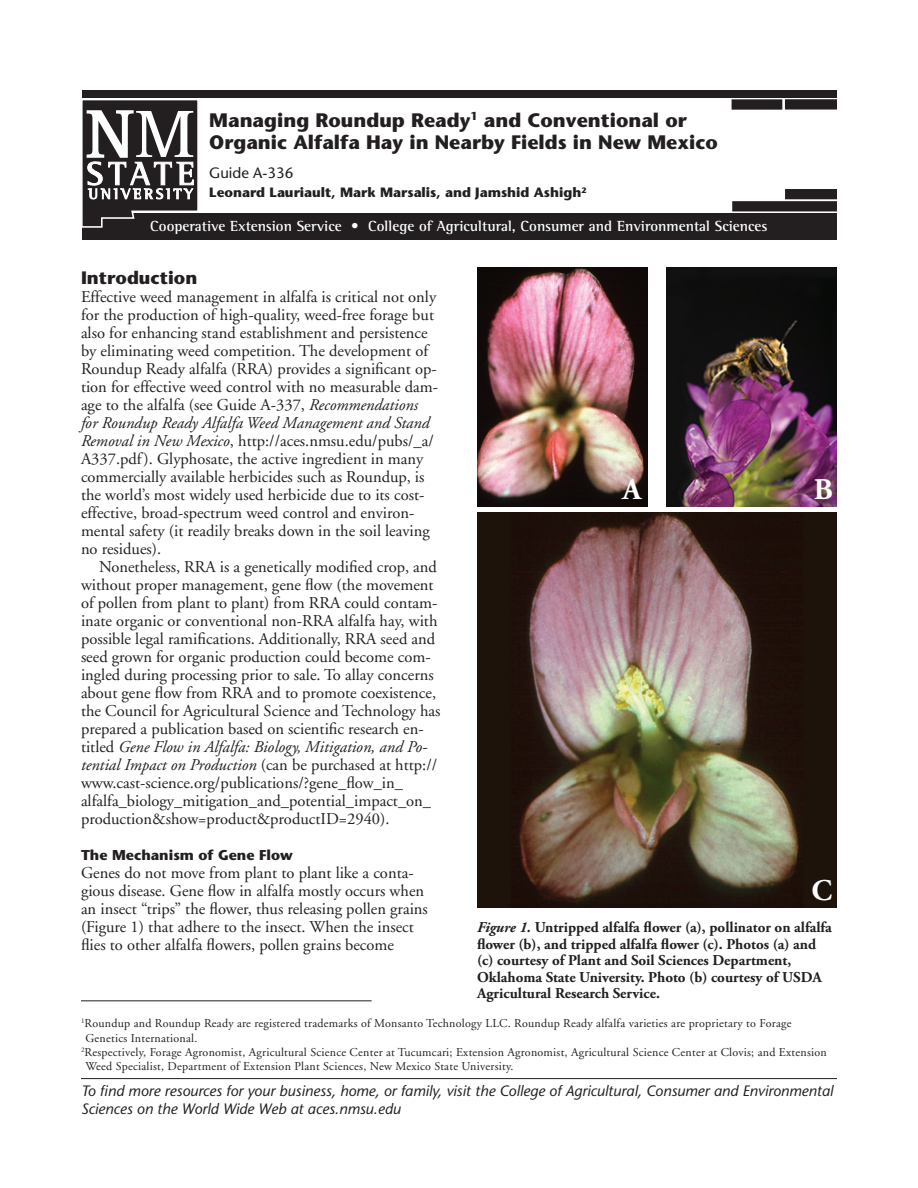
<style>
.page{position:relative;width:918px;height:1188px;background:#fff}
.page>*{position:absolute;margin:0;border:0;box-sizing:border-box;transform-origin:0 0}
.B_Body_Text_12_13_no{font:700 30px "Adobe Garamond";color:#fff}
.t1{font:700 19.5px/22.5px "Stone Sans";color:#231f20}
.A_Subtitle1_11_12_TI{font:700 18px "Stone Sans";color:#231f20}
.A_Body_Text_11_12_no{font:16.5px/18px "Adobe Garamond";color:#231f20}
.A_Body_Text_11_12{font:16.5px/18px "Adobe Garamond";color:#231f20}
.t2{font:700 15px/16.5px "Adobe Garamond Pro";color:#231f20}
.For_more_info{font:italic 15px/18px "Stone Sans";color:#231f20}
.t3{font:700 15px "Rotis Semi Serif";color:#fff}
.Guide_Circular{font:15px "Stone Sans";color:#231f20}
.A_Subtitle2_10_12_TI{font:700 14.25px "Stone Sans";color:#231f20}
.Guide_Circular-2{font:700 13.5px "Stone Sans";color:#231f20}
.Footnote{font:12px/14.4px "Adobe Garamond";letter-spacing:.02em;color:#231f20}
.s1{font-style:italic}
</style>
<div class="page">
<div style="left:82px;top:213px;width:755px;height:27px;background:#231f20"></div>
<svg style="left:82px;top:100px;width:116px;height:128px"></svg>
<div style="left:82px;top:90px;width:755px;height:8px;background:#231f20"></div>
<svg style="left:785px;top:99px;width:52px;height:11px"></svg>
<div style="left:732px;top:99px;width:50px;height:11px;background:#231f20;border:2px solid #231f20"></div>
<svg style="left:732px;top:189px;width:105px;height:22px"></svg>
<hr style="left:81px;top:1078px;width:756px;height:1px;background:#231f20">
<hr style="left:81px;top:1000px;width:291px;height:1px;background:#231f20">
<img style="left:477px;top:268px;width:171px;height:238px">
<img style="left:666px;top:268px;width:171px;height:238px">
<img style="left:477px;top:513px;width:360px;height:394px">
<p class="t1" style="left:209px;top:109px;width:510px">Managing Roundup Ready<sup>1</sup> and Conventional or<br>Organic Alfalfa Hay in Nearby Fields in New Mexico</p>
<p class="Guide_Circular" style="left:209px;top:164px;width:86px">Guide A-336</p>
<p class="Guide_Circular-2" style="left:209px;top:184px;width:379px">Leonard Lauriault, Mark Marsalis, and Jamshid Ashigh<sup>2</sup></p>
<p class="t3" style="left:150px;top:217px;width:619px">Cooperative Extension Service • College of Agricultural, Consumer and Environmental Sciences</p>
<p class="A_Subtitle1_11_12_TI" style="left:81px;top:267px;width:118px">Introduction</p>
<p class="A_Body_Text_11_12_no" style="left:81px;top:289px;width:359px">Effective weed management in alfalfa is critical not only for the production of high-quality, weed-free forage but also for enhancing stand establishment and persistence by eliminating weed competition. The development of Roundup Ready alfalfa (RRA) provides a significant op&shy;tion for effective weed control with no measurable dam&shy;age to the alfalfa (see Guide A-337, <span class="s1">Recommendations for Roundup Ready Alfalfa Weed Management and Stand Removal in New Mexico</span>, http://aces.nmsu.edu/pubs/_a/ A337.pdf). Glyphosate, the active ingredient in many commercially available herbicides such as Roundup, is the world’s most widely used herbicide due to its cost&shy;effective, broad-spectrum weed control and environ&shy;mental safety (it readily breaks down in the soil leaving no residues).</p>
<p class="A_Body_Text_11_12" style="left:81px;top:559px;width:361px;text-indent:18px">Nonetheless, RRA is a genetically modified crop, and without proper management, gene flow (the movement of pollen from plant to plant) from RRA could contam&shy;inate organic or conventional non-RRA alfalfa hay, with possible legal ramifications. Additionally, RRA seed and seed grown for organic production could become com&shy;ingled during processing prior to sale. To allay concerns about gene flow from RRA and to promote coexistence, the Council for Agricultural Science and Technology has prepared a publication based on scientific research en&shy;titled <span class="s1">Gene Flow in Alfalfa: Biology, Mitigation, and Po&shy;tential Impact on Production</span> (can be purchased at http:// www.cast-science.org/publications/?gene_flow_in_ alfalfa_biology_mitigation_and_potential_impact_on_ production&amp;show=product&amp;productID=2940).</p>
<p class="A_Subtitle2_10_12_TI" style="left:81px;top:846px;width:213px">The Mechanism of Gene Flow</p>
<p class="A_Body_Text_11_12_no" style="left:81px;top:865px;width:348px">Genes do not move from plant to plant like a conta&shy;gious disease. Gene flow in alfalfa mostly occurs when an insect “trips” the flower, thus releasing pollen grains (Figure 1) that adhere to the insect. When the insect flies to other alfalfa flowers, pollen grains become</p>
<p class="B_Body_Text_12_13_no" style="left:622px;top:473px;width:20px">A</p>
<p class="B_Body_Text_12_13_no" style="left:814px;top:473px;width:21px">B</p>
<p class="B_Body_Text_12_13_no" style="left:812px;top:874px;width:22px">C</p>
<p class="t2" style="left:477px;top:919px;width:356px"><span class="s1">Figure 1.</span> Untripped alfalfa flower (a), pollinator on alfalfa flower (b), and tripped alfalfa flower (c). Photos (a) and (c) courtesy of Plant and Soil Sciences Department, Oklahoma State University. Photo (b) courtesy of USDA Agricultural Research Service.</p>
<p class="Footnote" style="left:86px;top:1016px;width:707px;text-indent:-4px"><sup>1</sup>Roundup and Roundup Ready are registered trademarks of Monsanto Technology LLC. Roundup Ready alfalfa varieties are proprietary to Forage<br>Genetics International.</p>
<p class="Footnote" style="left:86px;top:1045px;width:743px;text-indent:-4px"><sup>2</sup>Respectively, Forage Agronomist, Agricultural Science Center at Tucumcari; Extension Agronomist, Agricultural Science Center at Clovis; and Extension<br>Weed Specialist, Department of Extension Plant Sciences, New Mexico State University.</p>
<p class="For_more_info" style="left:81px;top:1082px;width:754px">To find more resources for your business, home, or family, visit the College of Agricultural, Consumer and Environmental<br>Sciences on the World Wide Web at aces.nmsu.edu</p>
</div>
